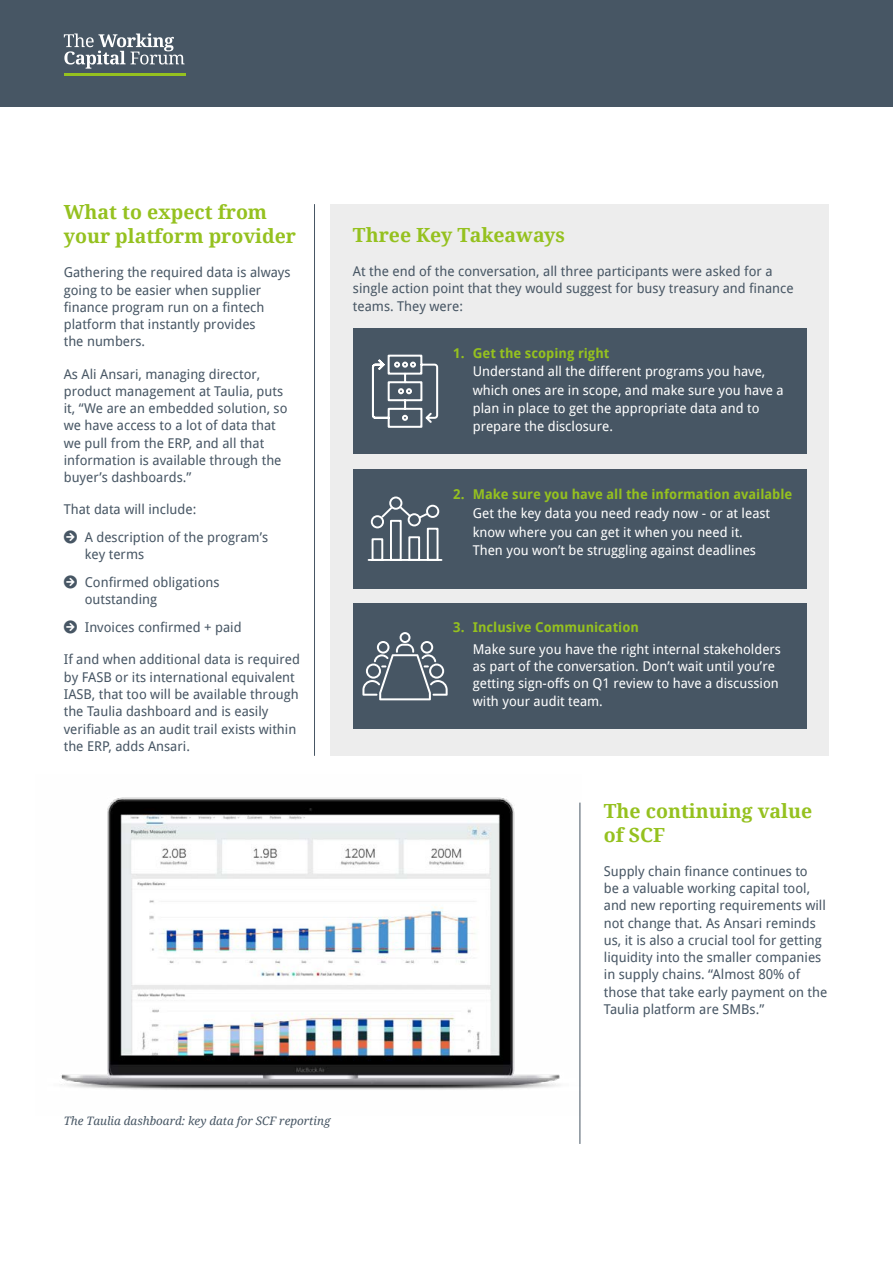
<style>
.page{position:relative;width:893px;height:1263px;background:#fff}
.page>*{position:absolute;margin:0;border:0;box-sizing:border-box;transform-origin:0 0}
.t1{font:700 19.5px/24px "Droid Serif";color:#95c11f}
.t2{font:13.5px/17.2px "Droid Sans";color:#475664}
.t3{font:13.5px/18.3px "Droid Sans";color:#fff}
.t4{font:700 13.5px "Droid Sans";color:#95c11f}
.t5{font:italic 11.7px "Droid Serif";color:#475664}
</style>
<div class="page">
<div style="left:330px;top:204px;width:499px;height:552px;background:#ededed"></div>
<div style="left:0;top:0;width:893px;height:106px;background:#475664"></div>
<hr style="left:64px;top:73px;width:121px;height:3px;background:#95c11f">
<svg style="left:64px;top:33px;width:121px;height:36px"></svg>
<hr style="left:314px;top:204px;width:1px;height:552px;background:#475664">
<hr style="left:580px;top:803px;width:1px;height:341px;background:#475664">
<img style="left:61px;top:797px;width:520px;height:319px">
<div style="left:353px;top:328px;width:453px;height:126px;background:#475664"></div>
<div style="left:353px;top:469px;width:453px;height:119px;background:#475664"></div>
<div style="left:353px;top:603px;width:453px;height:126px;background:#475664"></div>
<svg style="left:371px;top:354px;width:68px;height:74px"></svg>
<svg style="left:362px;top:632px;width:86px;height:68px"></svg>
<svg style="left:367px;top:496px;width:76px;height:65px"></svg>
<h1 class="t1" style="left:64px;top:199px;width:234px">What to expect from your platform provider</h1>
<p class="t2" style="left:64px;top:263px;width:228px">Gathering the required data is always going to be easier when supplier finance program run on a fintech platform that instantly provides<br>the numbers.</p>
<p class="t2" style="left:64px;top:365px;width:225px">As Ali Ansari, managing director, product management at Taulia, puts it, “We are an embedded solution, so we have access to a lot of data that we pull from the ERP, and all that information is available through the buyer’s dashboards.”</p>
<p class="t2" style="left:64px;top:500px;width:134px">That data will include:</p>
<p class="t2" style="left:85px;top:528px;width:185px;text-indent:-21px">□●▼ A description of the program’s key terms</p>
<p class="t2" style="left:85px;top:573px;width:136px;text-indent:-21px">□●▼ Confirmed obligations outstanding</p>
<p class="t2" style="left:64px;top:618px;width:179px">□●▼ Invoices confirmed + paid</p>
<p class="t2" style="left:64px;top:651px;width:238px">If and when additional data is required by FASB or its international equivalent IASB, that too will be available through the Taulia dashboard and is easily verifiable as an audit trail exists within the ERP, adds Ansari.</p>
<h1 class="t1" style="left:353px;top:222px;width:214px">Three Key Takeaways</h1>
<p class="t2" style="left:353px;top:262px;width:442px">At the end of the conversation, all three participants were asked for a single action point that they would suggest for busy treasury and finance teams. They were:</p>
<p class="t4" style="left:453px;top:343px;width:158px">1. Get the scoping right</p>
<p class="t3" style="left:473px;top:362px;width:312px">Understand all the different programs you have, which ones are in scope, and make sure you have a plan in place to get the appropriate data and to prepare the disclosure.</p>
<p class="t4" style="left:453px;top:485px;width:341px">2. Make sure you have all the information available</p>
<p class="t3" style="left:473px;top:504px;width:299px">Get the key data you need ready now - or at least know where you can get it when you need it.<br>Then you won’t be struggling against deadlines</p>
<p class="t4" style="left:453px;top:618px;width:187px">3. Inclusive Communication</p>
<p class="t3" style="left:473px;top:640px;width:310px;line-height:17.2px">Make sure you have the right internal stakeholders as part of the conversation. Don’t wait until you’re getting sign-offs on Q1 review to have a discussion with your audit team.</p>
<h1 class="t1" style="left:604px;top:798px;width:210px">The continuing value of SCF</h1>
<p class="t2" style="left:604px;top:862px;width:225px">Supply chain finance continues to<br>be a valuable working capital tool, and new reporting requirements will not change that. As Ansari reminds us, it is also a crucial tool for getting liquidity into the smaller companies in supply chains. “Almost 80% of those that take early payment on the Taulia platform are SMBs.”</p>
<p class="t5" style="left:64px;top:1113px;width:268px">The Taulia dashboard: key data for SCF reporting</p>
</div>
